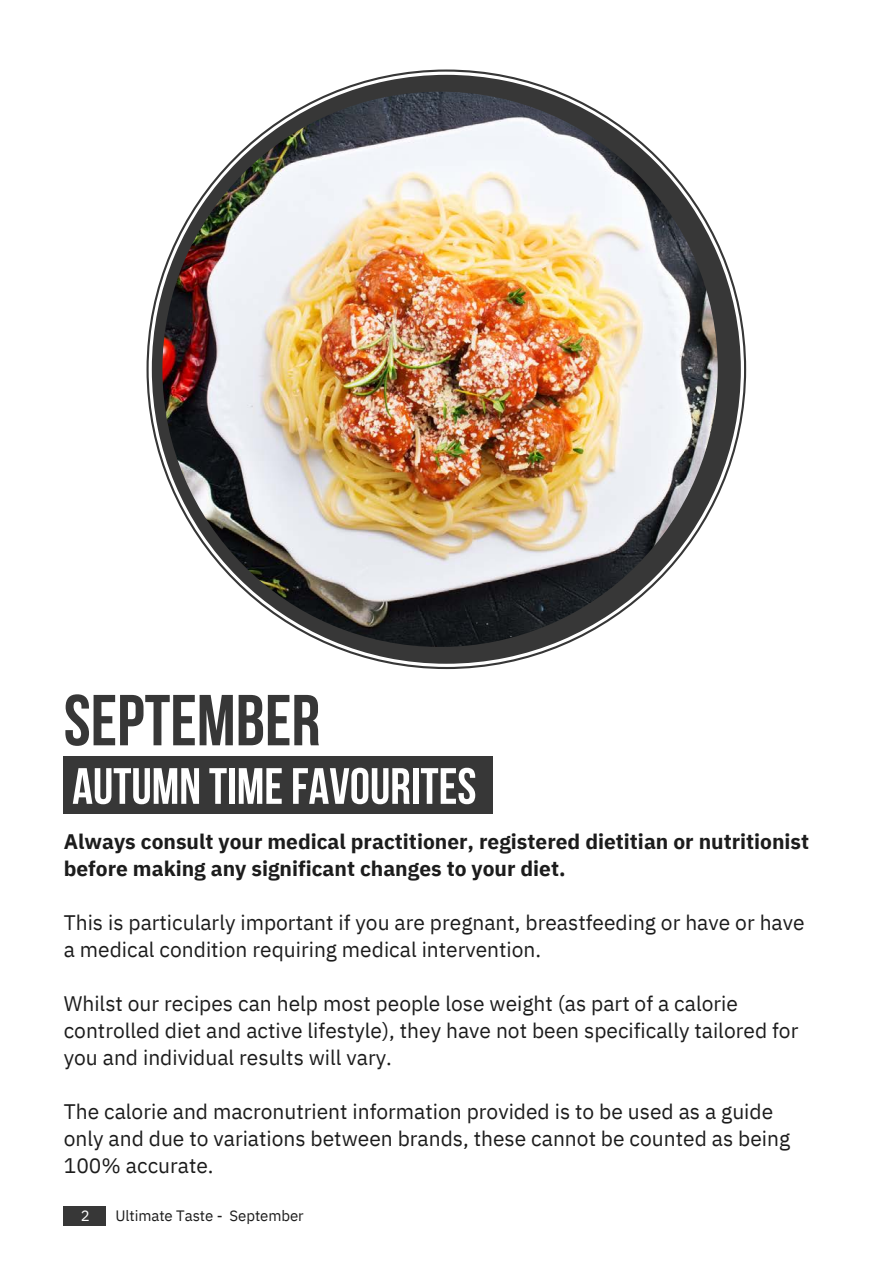
<style>
.page{position:relative;width:893px;height:1264px;background:#fff}
.page>*{position:absolute;margin:0;border:0;box-sizing:border-box;transform-origin:0 0}
.t1{font:700 72px "Bebas Neue";color:#373737}
.t2{font:700 51px "Bebas Neue";color:#fff}
.t3{font:21px/27px "IBM Plex Sans";color:#1c1c1c}
.t4{font:700 21px/27px "IBM Plex Sans";color:#1c1c1c}
.t5{font:15px "IBM Plex Sans";letter-spacing:-.005em;color:#1c1c1c}
.t6{font:15px "IBM Plex Sans";color:#fff}
</style>
<div class="page">
<svg style="left:152px;top:75px;width:588px;height:588px"></svg>
<svg style="left:157px;top:80px;width:578px;height:578px"></svg>
<div style="left:64px;top:1206px;width:42px;height:19px;background:#373737"></div>
<div style="left:64px;top:756px;width:428px;height:58px;background:#373737"></div>
<img style="left:162px;top:92px;width:555px;height:555px;border-radius:50%">
<p class="t1" style="left:64px;top:691px;width:258px">SEPTEMBER</p>
<p class="t2" style="left:72px;top:765px;width:405px">AUTUMN TIME FAVOURITES</p>
<p class="t4" style="left:64px;top:827px;width:746px">Always consult your medical practitioner, registered dietitian or nutritionist before making any significant changes to your diet.</p>
<p class="t3" style="left:64px;top:908px;width:742px">This is particularly important if you are pregnant, breastfeeding or have or have a medical condition requiring medical intervention.</p>
<p class="t3" style="left:64px;top:989px;width:736px">Whilst our recipes can help most people lose weight (as part of a calorie controlled diet and active lifestyle), they have not been specifically tailored for you and individual results will vary.</p>
<p class="t3" style="left:64px;top:1097px;width:727px">The calorie and macronutrient information provided is to be used as a guide only and due to variations between brands, these cannot be counted as being<br>100% accurate.</p>
<p class="t6" style="left:81px;top:1205px;width:10px">2</p>
<p class="t5" style="left:115px;top:1205px;width:190px">Ultimate Taste - September</p>
</div>
